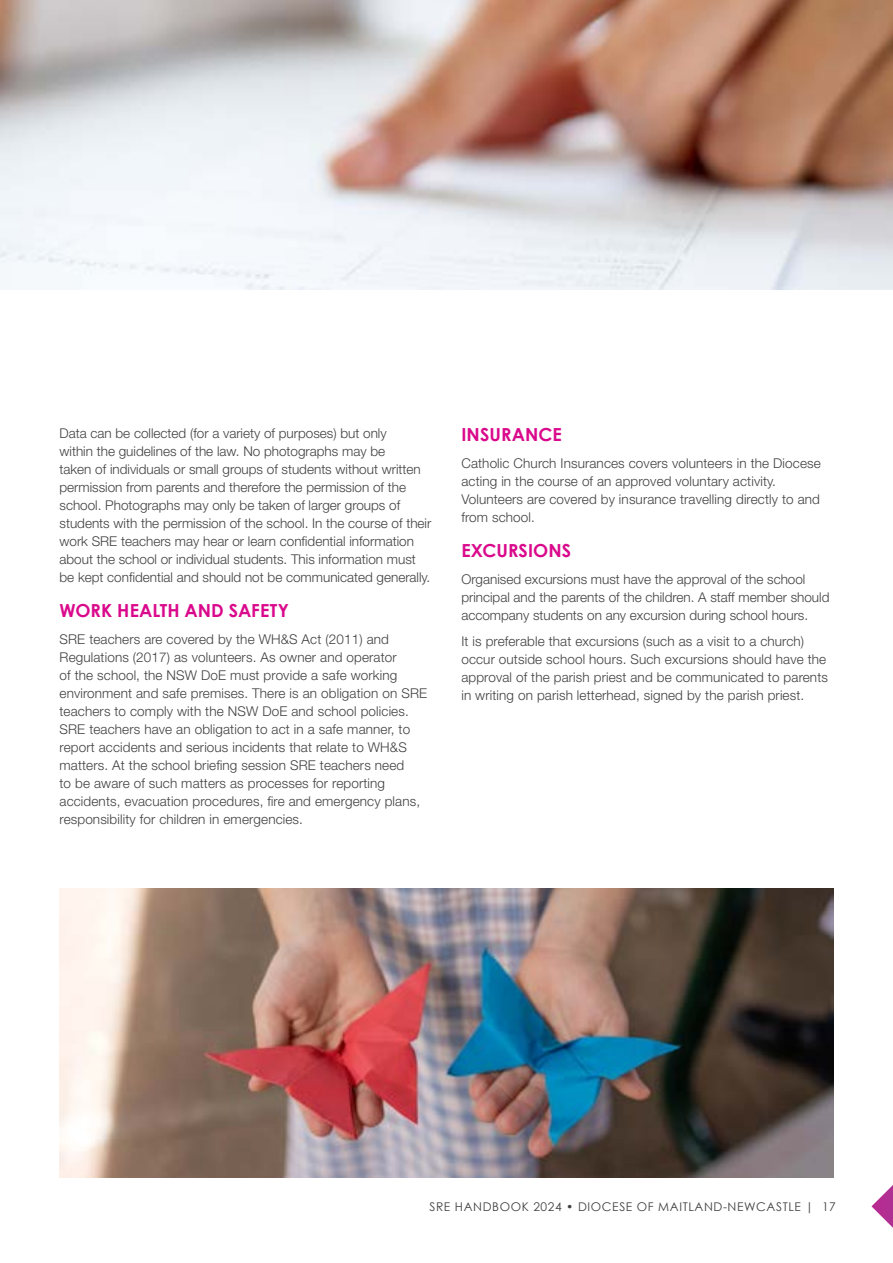
<style>
.page{position:relative;width:893px;height:1263px;background:#fff}
.page>*{position:absolute;margin:0;border:0;box-sizing:border-box;transform-origin:0 0}
.t1{font:700 18px "Century Gothic";letter-spacing:.005em;color:#da098c}
.t2{font:300 13.5px/18px "Helvetica Neue LT Std";letter-spacing:.01em;color:#414042}
.t3{font:12px "Century Gothic";letter-spacing:.05em;color:#414042}
</style>
<div class="page">
<svg style="left:871px;top:1185px;width:22px;height:43px"></svg>
<img style="left:0;top:0;width:893px;height:289px">
<img style="left:60px;top:889px;width:773px;height:289px">
<p class="t2" style="left:60px;top:423px;width:373px">Data can be collected (for a variety of purposes) but only<br>within the guidelines of the law. No photographs may be<br>taken of individuals or small groups of students without written permission from parents and therefore the permission of the school. Photographs may only be taken of larger groups of students with the permission of the school. In the course of their work SRE teachers may hear or learn confidential information about the school or individual students. This information must be kept confidential and should not be communicated generally.</p>
<h1 class="t1" style="left:60px;top:597px;width:231px">WORK HEALTH AND SAFETY</h1>
<p class="t2" style="left:60px;top:629px;width:369px">SRE teachers are covered by the WH&amp;S Act (2011) and Regulations (2017) as volunteers. As owner and operator<br>of the school, the NSW DoE must provide a safe working environment and safe premises. There is an obligation on SRE teachers to comply with the NSW DoE and school policies.<br>SRE teachers have an obligation to act in a safe manner, to report accidents and serious incidents that relate to WH&amp;S matters. At the school briefing session SRE teachers need<br>to be aware of such matters as processes for reporting accidents, evacuation procedures, fire and emergency plans, responsibility for children in emergencies.</p>
<h1 class="t1" style="left:461px;top:421px;width:102px">INSURANCE</h1>
<p class="t2" style="left:461px;top:454px;width:361px">Catholic Church Insurances covers volunteers in the Diocese acting in the course of an approved voluntary activity.<br>Volunteers are covered by insurance travelling directly to and from school.</p>
<h1 class="t1" style="left:461px;top:537px;width:111px">EXCURSIONS</h1>
<p class="t2" style="left:461px;top:570px;width:370px">Organised excursions must have the approval of the school principal and the parents of the children. A staff member should accompany students on any excursion during school hours.</p>
<p class="t2" style="left:461px;top:632px;width:368px">It is preferable that excursions (such as a visit to a church) occur outside school hours. Such excursions should have the approval of the parish priest and be communicated to parents in writing on parish letterhead, signed by the parish priest.</p>
<p class="t3" style="left:429px;top:1198px;width:408px">SRE HANDBOOK 2024 • DIOCESE OF MAITLAND-NEWCASTLE | 17</p>
</div>
